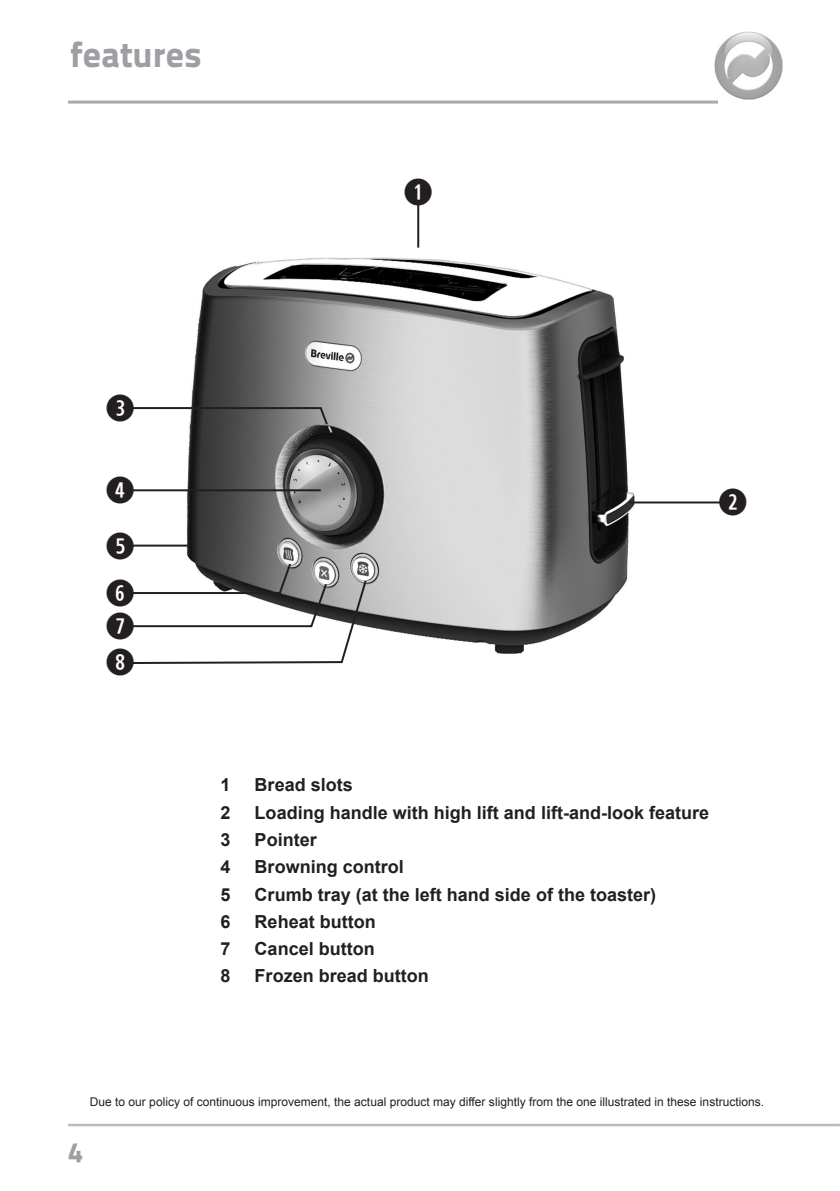
<style>
.page{position:relative;width:840px;height:1191px;background:#fff}
.page>*{position:absolute;margin:0;border:0;box-sizing:border-box;transform-origin:0 0}
.t1{font:36px "Titillium Text 14 L 999 wt";color:#9d9fa2}
.Number{font:700 36px "Combi Numerals";color:#231f20}
.t2{font:28px "Titillium Text 14 L 999 wt";color:#9d9fa2}
.Parts_list_bold{font:700 18px "Arial";color:#231f20}
.Body{font:12px "Arial";color:#231f20}
</style>
<div class="page">
<hr style="left:68px;top:1125px;width:767px;height:1px;background:#a8a9ad">
<hr style="left:68px;top:1123px;width:767px;height:1px;background:#a8a9ad">
<svg style="left:835px;top:1123px;width:4px;height:3px"></svg>
<hr style="left:68px;top:101px;width:649px;height:3px;background:#a8a9ad">
<img style="left:714px;top:31px;width:68px;height:69px">
<img style="left:179px;top:238px;width:461px;height:416px">
<hr style="left:417px;top:203px;width:2px;height:45px;background:#231f20">
<hr style="left:629px;top:501px;width:91px;height:2px;background:#231f20">
<hr style="left:129px;top:544px;width:60px;height:2px;background:#231f20">
<hr style="left:132px;top:489px;width:188px;height:2px;background:#231f20">
<svg style="left:132px;top:406px;width:197px;height:21px"></svg>
<svg style="left:132px;top:561px;width:236px;height:103px"></svg>
<p class="t1" style="left:70px;top:32px;width:133px">features</p>
<p class="Number" style="left:403px;top:179px;width:31px">Q</p>
<p class="Number" style="left:106px;top:395px;width:31px">E</p>
<p class="Number" style="left:106px;top:477px;width:31px">R</p>
<p class="Number" style="left:106px;top:532px;width:31px">T</p>
<p class="Number" style="left:106px;top:579px;width:31px">Y</p>
<p class="Number" style="left:106px;top:612px;width:31px">U</p>
<p class="Number" style="left:106px;top:648px;width:31px">I</p>
<p class="Number" style="left:717px;top:488px;width:31px">W</p>
<p class="Parts_list_bold" style="left:220px;top:773px;width:12px">1</p>
<p class="Parts_list_bold" style="left:254px;top:773px;width:100px">Bread slots</p>
<p class="Parts_list_bold" style="left:220px;top:800px;width:12px">2</p>
<p class="Parts_list_bold" style="left:254px;top:800px;width:456px">Loading handle with high lift and lift-and-look feature</p>
<p class="Parts_list_bold" style="left:220px;top:827px;width:12px">3</p>
<p class="Parts_list_bold" style="left:254px;top:827px;width:64px">Pointer</p>
<p class="Parts_list_bold" style="left:220px;top:855px;width:12px">4</p>
<p class="Parts_list_bold" style="left:254px;top:855px;width:151px">Browning control</p>
<p class="Parts_list_bold" style="left:220px;top:882px;width:12px">5</p>
<p class="Parts_list_bold" style="left:254px;top:882px;width:403px">Crumb tray (at the left hand side of the toaster)</p>
<p class="Parts_list_bold" style="left:220px;top:909px;width:12px">6</p>
<p class="Parts_list_bold" style="left:254px;top:909px;width:122px">Reheat button</p>
<p class="Parts_list_bold" style="left:220px;top:936px;width:12px">7</p>
<p class="Parts_list_bold" style="left:254px;top:936px;width:122px">Cancel button</p>
<p class="Parts_list_bold" style="left:220px;top:964px;width:12px">8</p>
<p class="Parts_list_bold" style="left:254px;top:964px;width:176px">Frozen bread button</p>
<p class="Body" style="left:90px;top:1094px;width:675px">Due to our policy of continuous improvement, the actual product may differ slightly from the one illustrated in these instructions.</p>
<h2 class="t2" style="left:68px;top:1135px;width:16px">4</h2>
</div>
